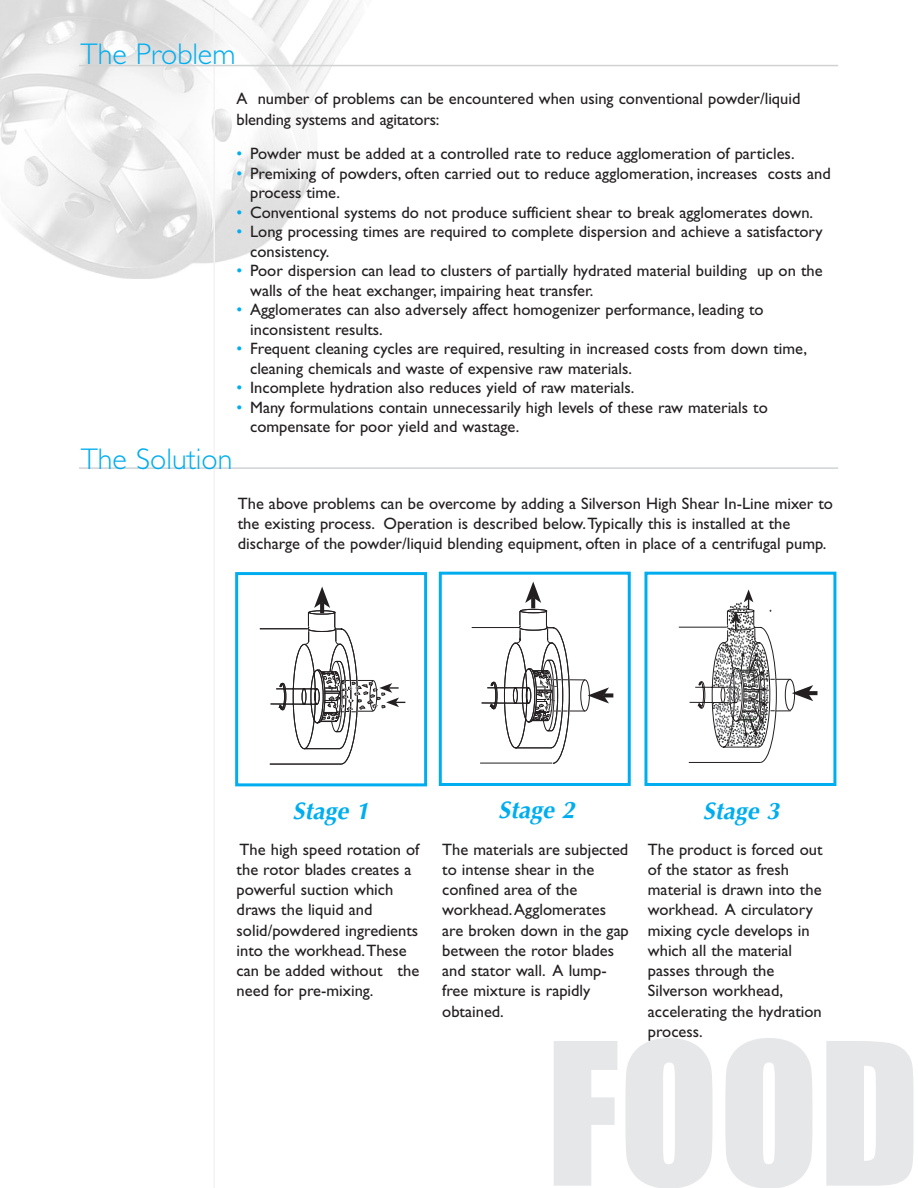
<style>
.page{position:relative;width:918px;height:1188px;background:#fff}
.page>*{position:absolute;margin:0;border:0;box-sizing:border-box;transform-origin:0 0}
.t1{font:183px "Impact";color:#e6e7e9}
.t2{font:300 30px "Gill Sans";color:#00aeef}
.t3{font:italic 700 24px "Optima";color:#00aeef}
.t4{font:16.5px/20.2px "Gill Sans";color:#231f20}
.s1{color:#00aeef}
</style>
<div class="page">
<img style="left:0;top:0;width:374px;height:279px">
<hr style="left:213px;top:7px;width:2px;height:1181px;background:#f2f3f4">
<hr style="left:79px;top:467px;width:759px;height:2px;background:#d1d2d4">
<hr style="left:79px;top:65px;width:759px;height:1px;background:#d1d2d4">
<svg style="left:235px;top:571px;width:602px;height:216px"></svg>
<h2 class="t2" style="left:81px;top:44px;width:156px">The Problem</h2>
<p class="t4" style="left:237px;top:89px;width:565px;line-height:21px">A number of problems can be encountered when using conventional powder/liquid blending systems and agitators:</p>
<p class="t4" style="left:237px;top:145px;width:559px"><span class="s1">•</span> Powder must be added at a controlled rate to reduce agglomeration of particles.</p>
<p class="t4" style="left:250px;top:165px;width:582px;line-height:19.5px;text-indent:-14px"><span class="s1">•</span> Premixing of powders, often carried out to reduce agglomeration, increases costs and process time.</p>
<p class="t4" style="left:237px;top:204px;width:578px"><span class="s1">•</span> Conventional systems do not produce sufficient shear to break agglomerates down.</p>
<p class="t4" style="left:250px;top:224px;width:574px;line-height:19.5px;text-indent:-14px"><span class="s1">•</span> Long processing times are required to complete dispersion and achieve a satisfactory consistency.</p>
<p class="t4" style="left:250px;top:263px;width:574px;line-height:19.5px;text-indent:-14px"><span class="s1">•</span> Poor dispersion can lead to clusters of partially hydrated material building up on the walls of the heat exchanger, impairing heat transfer.</p>
<p class="t4" style="left:250px;top:302px;width:515px;line-height:19.5px;text-indent:-14px"><span class="s1">•</span> Agglomerates can also adversely affect homogenizer performance, leading to inconsistent results.</p>
<p class="t4" style="left:250px;top:341px;width:558px;line-height:19.5px;text-indent:-14px"><span class="s1">•</span> Frequent cleaning cycles are required, resulting in increased costs from down time, cleaning chemicals and waste of expensive raw materials.</p>
<p class="t4" style="left:237px;top:379px;width:399px"><span class="s1">•</span> Incomplete hydration also reduces yield of raw materials.</p>
<p class="t4" style="left:250px;top:399px;width:519px;line-height:19.5px;text-indent:-14px"><span class="s1">•</span> Many formulations contain unnecessarily high levels of these raw materials to compensate for poor yield and wastage.</p>
<h2 class="t2" style="left:81px;top:449px;width:153px">The Solution</h2>
<p class="t4" style="left:238px;top:495px;width:597px">The above problems can be overcome by adding a Silverson High Shear In-Line mixer to the existing process. Operation is described below.Typically this is installed at the discharge of the powder/liquid blending equipment, often in place of a centrifugal pump.</p>
<h3 class="t3" style="left:293px;top:801px;width:78px">Stage 1</h3>
<h3 class="t3" style="left:498px;top:800px;width:78px">Stage 2</h3>
<h3 class="t3" style="left:703px;top:801px;width:78px">Stage 3</h3>
<p class="t4" style="left:237px;top:841px;width:184px">The high speed rotation of the rotor blades creates a powerful suction which draws the liquid and solid/powdered ingredients into the workhead.These can be added without the need for pre-mixing.</p>
<p class="t4" style="left:442px;top:841px;width:188px">The materials are subjected to intense shear in the confined area of the workhead.Agglomerates are broken down in the gap between the rotor blades and stator wall. A lump&shy;free mixture is rapidly obtained.</p>
<p class="t4" style="left:648px;top:841px;width:176px">The product is forced out of the stator as fresh material is drawn into the workhead. A circulatory mixing cycle develops in which all the material passes through the<br>Silverson workhead, accelerating the hydration process.</p>
<h1 class="t1" style="left:546px;top:1001px;width:375px">FOOD</h1>
</div>
